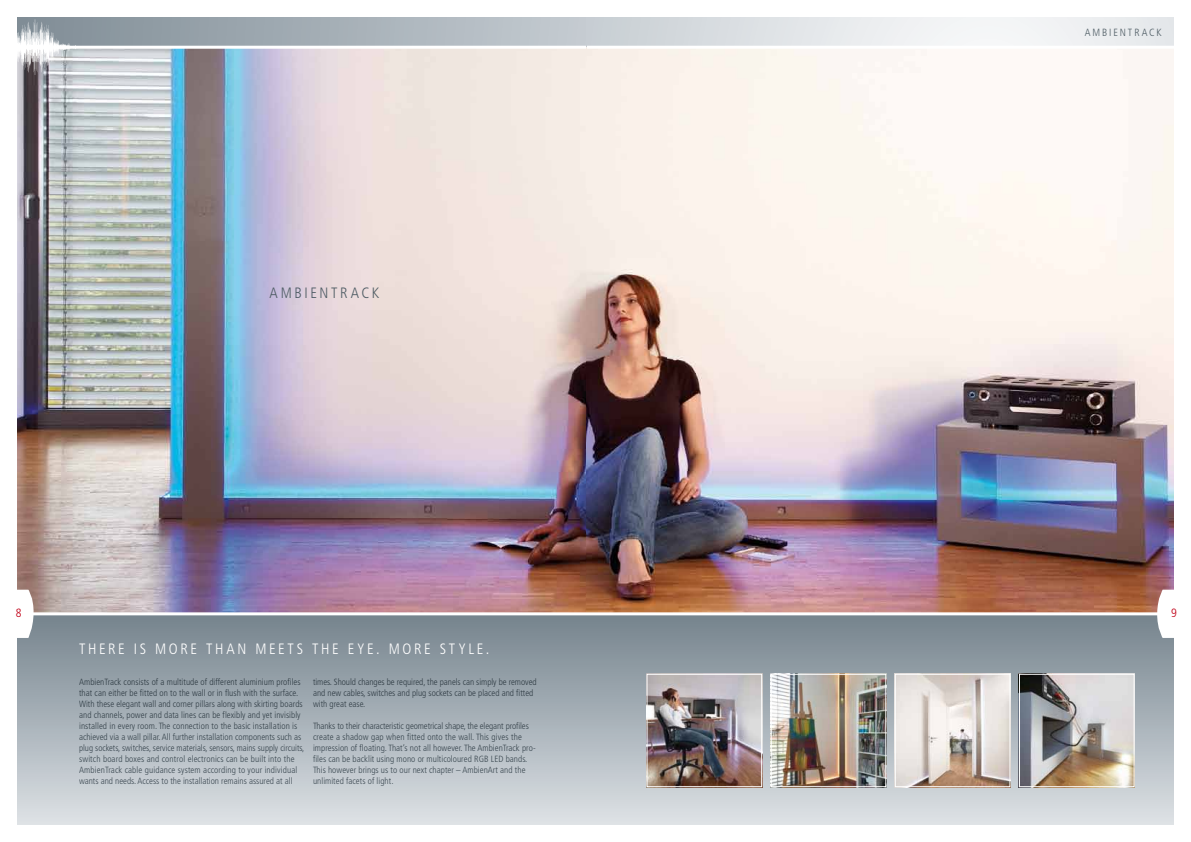
<style>
.page{position:relative;width:1191px;height:842px;background:#fff}
.page>*{position:absolute;margin:0;border:0;box-sizing:border-box;transform-origin:0 0}
.t1{font:300 condensed 15px "Frutiger";letter-spacing:.175em;color:#fff}
.t2{font:300 condensed 15px "Frutiger";letter-spacing:.175em;color:#4e5c64}
.t3{font:300 condensed 12px "Frutiger";color:#c10218}
.t4{font:300 condensed 10.4px "Frutiger";letter-spacing:.18em;color:#4e5c64}
.t5{font:300 condensed 9px/11px "Frutiger";letter-spacing:.005em;color:#4e5c64}
</style>
<div class="page">
<svg style="left:17px;top:17px;width:570px;height:29px;background:#a6b0b7"></svg>
<img style="left:17px;top:49px;width:570px;height:563px">
<div style="left:17px;top:614px;width:570px;height:211px;background:linear-gradient(to bottom,#74838c,#dde1e5)"></div>
<svg style="left:17px;top:590px;width:17px;height:48px"></svg>
<svg style="left:17px;top:19px;width:72px;height:56px"></svg>
<img style="left:587px;top:17px;width:587px;height:595px">
<div style="left:587px;top:614px;width:587px;height:211px;background:linear-gradient(to bottom,#74838c,#dde1e5)"></div>
<hr style="left:587px;top:46px;width:604px;height:3px;background:#fff">
<svg style="left:1156px;top:590px;width:18px;height:48px"></svg>
<hr style="left:28px;top:612px;width:1132px;height:3px;background:#fff">
<img style="left:772px;top:676px;width:112px;height:109px">
<div style="left:770px;top:674px;width:116px;height:113px;border:1px solid #fff"></div>
<img style="left:648px;top:676px;width:112px;height:109px">
<div style="left:646px;top:674px;width:116px;height:113px;border:1px solid #fff"></div>
<img style="left:896px;top:676px;width:112px;height:109px">
<div style="left:894px;top:674px;width:116px;height:113px;border:1px solid #fff"></div>
<img style="left:1021px;top:676px;width:111px;height:109px">
<div style="left:1019px;top:674px;width:115px;height:113px;border:1px solid #fff"></div>
<h1 class="t2" style="left:269px;top:284px;width:110px">AMBIENTR ACK</h1>
<h2 class="t3" style="left:16px;top:606px;width:7px">8</h2>
<h1 class="t1" style="left:79px;top:640px;width:138px">The re is more than</h1>
<h1 class="t1" style="left:255px;top:640px;width:11px">meet</h1>
<h1 class="t1" style="left:297px;top:640px;width:25px">s the</h1>
<h1 class="t1" style="left:348px;top:640px;width:9px">eye</h1>
<h1 class="t1" style="left:376px;top:640px;width:74px">. More Style</h1>
<h1 class="t1" style="left:486px;top:640px;width:5px">.</h1>
<p class="t5" style="left:79px;top:677px;width:227px">AmbienTrack consists of a multitude of different aluminium profiles that can either be fitted on to the wall or in flush with the surface.<br>With these elegant wall and corner pillars along with skirting boards and channels, power and data lines can be flexibly and yet invisibly installed in every room. The connection to the basic installation is achieved via a wall pillar. All further installation components such as plug sockets, switches, service materials, sensors, mains supply circuits, switch board boxes and control electronics can be built into the AmbienTrack cable guidance system according to your individual wants and needs. Access to the installation remains assured at all</p>
<p class="t5" style="left:313px;top:677px;width:225px">times. Should changes be required, the panels can simply be removed and new cables, switches and plug sockets can be placed and fitted with great ease.</p>
<p class="t5" style="left:313px;top:721px;width:224px">Thanks to their characteristic geometrical shape, the elegant profiles create a shadow gap when fitted onto the wall. This gives the impression of floating. That’s not all however. The AmbienTrack pro&shy;files can be backlit using mono or multicoloured RGB LED bands.<br>This however brings us to our next chapter – AmbienArt and the unlimited facets of light.</p>
<p class="t4" style="left:1084px;top:26px;width:78px">AMBIENTR ACK</p>
<h2 class="t3" style="left:1171px;top:606px;width:7px">9</h2>
</div>
